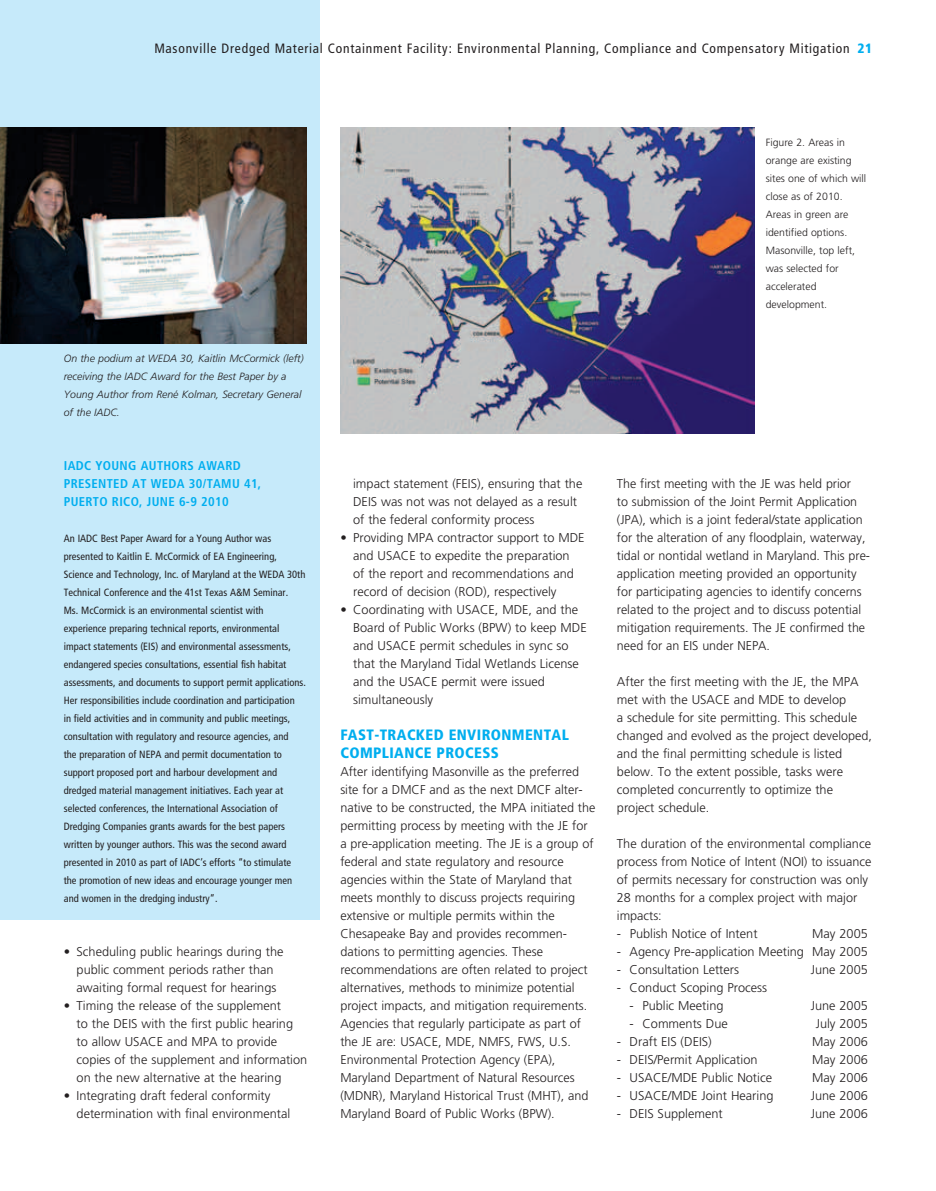
<style>
.page{position:relative;width:936px;height:1191px;background:#fff}
.page>*{position:absolute;margin:0;border:0;box-sizing:border-box;transform-origin:0 0}
.t1{font:900 condensed 15px/18px "Frutiger";letter-spacing:.025em;color:#00aeef}
.t2{font:condensed 13.5px "Frutiger";letter-spacing:.055em;color:#231f20}
.t3{font:300 12.75px/18px "Frutiger";color:#231f20}
.t4{font:700 condensed 12.75px/18px "Frutiger";letter-spacing:.025em;color:#00aeef}
.t5{font:condensed 10.5px/18px "Frutiger";color:#231f20}
.t6{font:300 10.5px/18px "Frutiger";color:#231f20}
.t7{font:italic 300 10.5px/18px "Frutiger";color:#231f20}
.s1{font-weight:900;color:#00aeef}
</style>
<div class="page">
<div style="left:0;top:0;width:319px;height:920px;background:#c6eafa"></div>
<img style="left:0;top:128px;width:306px;height:216px">
<img style="left:340px;top:128px;width:414px;height:305px">
<p class="t2" style="left:154px;top:40px;width:719px">Masonville Dredged Material Containment Facility: Environmental Planning, Compliance and Compensatory Mitigation <span class="s1">21</span></p>
<p class="t7" style="left:64px;top:349px;width:241px">On the podium at WEDA 30, Kaitlin McCormick (left) receiving the IADC Award for the Best Paper by a Young Author from René Kolman, Secretary General of the IADC.</p>
<p class="t4" style="left:64px;top:456px;width:199px">IADC YOUNG AUTHORS AWARD<br>PRESENTED AT WEDA 30/TAMU 41,<br>PUERTO RICO, JUNE 6-9 2010</p>
<p class="t5" style="left:64px;top:529px;width:243px">An IADC Best Paper Award for a Young Author was presented to Kaitlin E. McCormick of EA Engineering, Science and Technology, Inc. of Maryland at the WEDA 30th Technical Conference and the 41st Texas A&amp;M Seminar.<br>Ms. McCormick is an environmental scientist with experience preparing technical reports, environmental impact statements (EIS) and environmental assessments, endangered species consultations, essential fish habitat assessments, and documents to support permit applications.<br>Her responsibilities include coordination and participation<br>in field activities and in community and public meetings, consultation with regulatory and resource agencies, and<br>the preparation of NEPA and permit documentation to support proposed port and harbour development and dredged material management initiatives. Each year at selected conferences, the International Association of Dredging Companies grants awards for the best papers written by younger authors. This was the second award presented in 2010 as part of IADC’s efforts “to stimulate the promotion of new ideas and encourage younger men and women in the dredging industry”.</p>
<p class="t3" style="left:64px;top:942px;width:221px;text-align:center">• Scheduling public hearings during the public comment periods rather than awaiting formal request for hearings</p>
<p class="t3" style="left:77px;top:996px;width:232px;text-indent:-13px">• Timing the release of the supplement<br>to the DEIS with the first public hearing to allow USACE and MPA to provide copies of the supplement and information on the new alternative at the hearing</p>
<p class="t3" style="left:77px;top:1086px;width:215px;text-indent:-13px">• Integrating draft federal conformity determination with final environmental</p>
<p class="t6" style="left:765px;top:133px;width:102px">Figure 2. Areas in orange are existing sites one of which will close as of 2010.<br>Areas in green are identified options.<br>Masonville, top left, was selected for accelerated development.</p>
<p class="t3" style="left:353px;top:474px;width:231px">impact statement (FEIS), ensuring that the<br>DEIS was not was not delayed as a result of the federal conformity process</p>
<p class="t3" style="left:353px;top:528px;width:233px;text-indent:-13px">• Providing MPA contractor support to MDE and USACE to expedite the preparation<br>of the report and recommendations and record of decision (ROD), respectively</p>
<p class="t3" style="left:353px;top:600px;width:235px;text-indent:-13px">• Coordinating with USACE, MDE, and the Board of Public Works (BPW) to keep MDE and USACE permit schedules in sync so that the Maryland Tidal Wetlands License and the USACE permit were issued simultaneously</p>
<p class="t1" style="left:340px;top:725px;width:230px">FAST-TRACKED ENVIRON MENTAL<br>COMPLIANCE</p>
<p class="t1" style="left:436px;top:743px;width:28px">PROCESS</p>
<p class="t3" style="left:340px;top:762px;width:256px">After identifying Masonville as the preferred site for a DMCF and as the next DMCF alter&shy;native to be constructed, the MPA initiated the permitting process by meeting with the JE for a pre-application meeting. The JE is a group of federal and state regulatory and resource agencies within the State of Maryland that meets monthly to discuss projects requiring extensive or multiple permits within the Chesapeake Bay and provides recommen&shy;dations to permitting agencies. These recommendations are often related to project alternatives, methods to minimize potential project impacts, and mitigation requirements.<br>Agencies that regularly participate as part of the JE are: USACE, MDE, NMFS, FWS, U.S.<br>Environmental Protection Agency (EPA), Maryland Department of Natural Resources (MDNR), Maryland Historical Trust (MHT), and Maryland Board of Public Works (BPW).</p>
<p class="t3" style="left:617px;top:474px;width:255px">The first meeting with the JE was held prior<br>to submission of the Joint Permit Application (JPA), which is a joint federal/state application for the alteration of any floodplain, waterway, tidal or nontidal wetland in Maryland. This pre&shy;application meeting provided an opportunity for participating agencies to identify concerns related to the project and to discuss potential mitigation requirements. The JE confirmed the need for an EIS under NEPA.</p>
<p class="t3" style="left:617px;top:672px;width:257px">After the first meeting with the JE, the MPA met with the USACE and MDE to develop<br>a schedule for site permitting. This schedule changed and evolved as the project developed, and the final permitting schedule is listed below. To the extent possible, tasks were completed concurrently to optimize the project schedule.</p>
<p class="t3" style="left:617px;top:834px;width:256px">The duration of the environmental compliance process from Notice of Intent (NOI) to issuance of permits necessary for construction was only 28 months for a complex project with major impacts:</p>
<p class="t3" style="left:617px;top:924px;width:142px">- Publish Notice of Intent</p>
<p class="t3" style="left:812px;top:924px;width:57px">May 2005</p>
<p class="t3" style="left:617px;top:942px;width:252px">- Agency Pre-application Meeting May 2005</p>
<p class="t3" style="left:617px;top:960px;width:124px">- Consultation Letters</p>
<p class="t3" style="left:810px;top:960px;width:59px">June 2005</p>
<p class="t3" style="left:617px;top:978px;width:152px">- Conduct Scoping Process</p>
<p class="t3" style="left:629px;top:996px;width:95px">- Public Meeting</p>
<p class="t3" style="left:810px;top:996px;width:59px">June 2005</p>
<p class="t3" style="left:629px;top:1014px;width:100px">- Comments Due</p>
<p class="t3" style="left:815px;top:1014px;width:54px">July 2005</p>
<p class="t3" style="left:616px;top:1032px;width:96px">- Draft EIS (DEIS)</p>
<p class="t3" style="left:812px;top:1032px;width:57px">May 2006</p>
<p class="t3" style="left:616px;top:1050px;width:142px">- DEIS/Permit Application</p>
<p class="t3" style="left:812px;top:1050px;width:57px">May 2006</p>
<p class="t3" style="left:616px;top:1068px;width:157px">- USACE/MDE Public Notice</p>
<p class="t3" style="left:812px;top:1068px;width:57px">May 2006</p>
<p class="t3" style="left:616px;top:1086px;width:158px">- USACE/MDE Joint Hearing</p>
<p class="t3" style="left:810px;top:1086px;width:59px">June 2006</p>
<p class="t3" style="left:616px;top:1104px;width:107px">- DEIS Supplement</p>
<p class="t3" style="left:810px;top:1104px;width:59px">June 2006</p>
</div>
